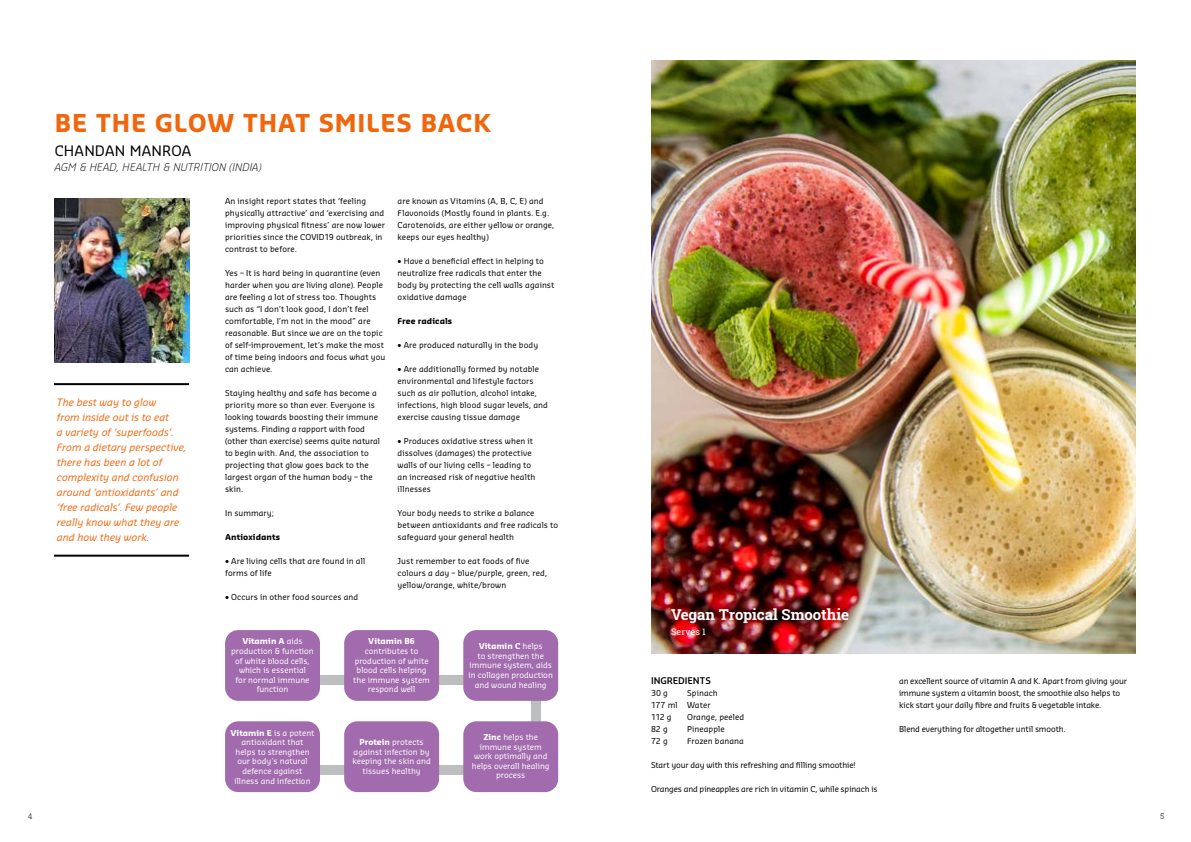
<style>
.page{position:relative;width:1191px;height:842px;background:#fff}
.page>*{position:absolute;margin:0;border:0;box-sizing:border-box;transform-origin:0 0}
.t1{font:700 24.1px "Sansa Pro";letter-spacing:.03em;color:#f0660d}
.t2{font:700 15px "Roboto Slab";letter-spacing:-.005em;color:#fff}
.t3{font:14.1px "Sansa Pro";letter-spacing:.01em;color:#000}
.t4{font:italic 300 10.4px "Sansa Pro";letter-spacing:.02em;color:#000}
.t5{font:italic 10px/15px "Sansa Pro";color:#f0660d}
.t6{font:600 9px "Sansa Pro";color:#000}
.t7{font:9px "Roboto Slab";letter-spacing:.005em;color:#fff}
.t8{font:8px/12px "Sansa Pro";letter-spacing:.01em;color:#000}
.t9{font:8px/9.6px "Sansa Pro";color:#fff;text-align:center}
.t10{font:8px/12px "Sansa Pro";letter-spacing:-.015em;color:#000}
.t11{font:700 8px "Sansa Pro";letter-spacing:.01em;color:#000}
.t12{font:700 8px "Sansa Pro";color:#fff}
.t13{font:8px "Roboto Slab";color:#58595b}
.s1{font-weight:700}
</style>
<div class="page">
<div style="left:309px;top:675px;width:171px;height:9px;background:#bcbec0"></div>
<div style="left:309px;top:765px;width:171px;height:9px;background:#bcbec0"></div>
<div style="left:531px;top:651px;width:9px;height:114px;background:#bcbec0"></div>
<img style="left:55px;top:198px;width:135px;height:164px">
<img style="left:652px;top:61px;width:483px;height:592px">
<hr style="left:54px;top:383px;width:135px;height:2px;background:#000">
<hr style="left:54px;top:555px;width:135px;height:2px;background:#000">
<div style="left:225px;top:630px;width:95px;height:71px;background:#a16bad;border-radius:13px"></div>
<div style="left:344px;top:630px;width:95px;height:71px;background:#a16bad;border-radius:13px"></div>
<div style="left:463px;top:630px;width:95px;height:71px;background:#a16bad;border-radius:13px"></div>
<div style="left:225px;top:721px;width:95px;height:71px;background:#a16bad;border-radius:13px"></div>
<div style="left:344px;top:721px;width:95px;height:71px;background:#a16bad;border-radius:13px"></div>
<div style="left:463px;top:721px;width:95px;height:71px;background:#a16bad;border-radius:13px"></div>
<h1 class="t1" style="left:55px;top:107px;width:438px">BE THE GLOW THAT SMILES BACK</h1>
<h3 class="t3" style="left:55px;top:142px;width:138px">CHANDAN MANROA</h3>
<h3 class="t4" style="left:55px;top:160px;width:208px">AGM &amp; HEAD, HEALTH &amp; NUTRITION (INDIA)</h3>
<p class="t5" style="left:57px;top:395px;width:131px">The best way to glow<br>from inside out is to eat<br>a variety of ‘superfoods’.<br>From a dietary perspective, there has been a lot of complexity and confusion around ‘antioxidants’ and ‘free radicals’. Few people really know what they are and how they work.</p>
<p class="t8" style="left:225px;top:195px;width:162px">An insight report states that ‘feeling physically attractive’ and ‘exercising and improving physical fitness’ are now lower priorities since the COVID19 outbreak, in contrast to before.</p>
<p class="t8" style="left:225px;top:267px;width:162px">Yes – It is hard being in quarantine (even harder when you are living alone). People are feeling a lot of stress too. Thoughts such as “I don’t look good, I don’t feel comfortable, I’m not in the mood” are reasonable. But since we are on the topic of self-improvement, let’s make the most of time being indoors and focus what you can achieve.</p>
<p class="t8" style="left:225px;top:387px;width:156px">Staying healthy and safe has become a priority more so than ever. Everyone is looking towards boosting their immune systems. Finding a rapport with food (other than exercise) seems quite natural to begin with. And, the association to projecting that glow goes back to the largest organ of the human body – the skin.</p>
<p class="t8" style="left:225px;top:507px;width:50px">In summary;</p>
<p class="t11" style="left:225px;top:532px;width:57px">Antioxidants</p>
<p class="t8" style="left:225px;top:555px;width:142px">• Are living cells that are found in all forms of life</p>
<p class="t8" style="left:225px;top:591px;width:135px">• Occurs in other food sources and</p>
<p class="t8" style="left:397px;top:195px;width:158px">are known as Vitamins (A, B, C, E) and Flavonoids (Mostly found in plants. E.g.<br>Carotenoids, are either yellow or orange, keeps our eyes healthy)</p>
<p class="t8" style="left:397px;top:255px;width:158px">• Have a beneficial effect in helping to neutralize free radicals that enter the body by protecting the cell walls against oxidative damage</p>
<p class="t11" style="left:397px;top:316px;width:56px">Free radicals</p>
<p class="t8" style="left:397px;top:339px;width:142px">• Are produced naturally in the body</p>
<p class="t8" style="left:397px;top:363px;width:152px">• Are additionally formed by notable environmental and lifestyle factors such as air pollution, alcohol intake, infections, high blood sugar levels, and exercise causing tissue damage</p>
<p class="t8" style="left:397px;top:435px;width:139px">• Produces oxidative stress when it dissolves (damages) the protective walls of our living cells – leading to an increased risk of negative health illnesses</p>
<p class="t8" style="left:397px;top:507px;width:162px">Your body needs to strike a balance between antioxidants and free radicals to safeguard your general health</p>
<p class="t8" style="left:397px;top:555px;width:151px">Just remember to eat foods of five colours a day – blue/purple, green, red, yellow/orange, white/brown</p>
<p class="t9" style="left:231px;top:636px;width:84px"><span class="s1">Vitamin A</span> aids production &amp; function of white blood cells, which is essential<br>for normal immune function</p>
<p class="t9" style="left:230px;top:727px;width:85px"><span class="s1">Vitamin E</span> is a potent antioxidant that helps to strengthen our body's natural defence against illness and infection</p>
<p class="t12" style="left:368px;top:636px;width:48px">Vitamin B6</p>
<p class="t9" style="left:353px;top:646px;width:78px">contributes to production of white blood cells helping the immune system respond well</p>
<p class="t9" style="left:352px;top:737px;width:80px"><span class="s1">Protein</span> protects against infection by keeping the skin and tissues healthy</p>
<p class="t9" style="left:468px;top:641px;width:86px"><span class="s1">Vitamin C</span> helps<br>to strengthen the immune system, aids in collagen production and wound healing</p>
<p class="t9" style="left:472px;top:732px;width:79px"><span class="s1">Zinc</span> helps the immune system work optimally and helps overall healing process</p>
<h2 class="t2" style="left:671px;top:604px;width:180px">Vegan Tropical Smoothie</h2>
<p class="t7" style="left:671px;top:625px;width:36px">Serves 1</p>
<p class="t6" style="left:651px;top:675px;width:61px">INGREDIENTS</p>
<p class="t8" style="left:651px;top:687px;width:18px">30 g</p>
<p class="t8" style="left:651px;top:687px;width:68px;text-indent:36px">Spinach<br>177 ml Water<br>112 g</p>
<p class="t8" style="left:687px;top:711px;width:59px">Orange, peeled</p>
<p class="t8" style="left:651px;top:723px;width:18px">82 g</p>
<p class="t8" style="left:687px;top:723px;width:39px">Pineapple</p>
<p class="t8" style="left:651px;top:735px;width:18px">72 g</p>
<p class="t8" style="left:687px;top:735px;width:58px">Frozen banana</p>
<p class="t10" style="left:651px;top:759px;width:206px">Start your day with this refreshing and filling smoothie!</p>
<p class="t10" style="left:651px;top:783px;width:228px">Oranges and pineapples are rich in vitamin C, while spinach is</p>
<p class="t10" style="left:899px;top:675px;width:229px">an excellent source of vitamin A and K. Apart from giving your immune system a vitamin boost, the smoothie also helps to kick start your daily fibre and fruits &amp; vegetable intake.</p>
<p class="t10" style="left:899px;top:723px;width:168px">Blend everything for altogether until smooth.</p>
<p class="t13" style="left:28px;top:810px;width:6px">4</p>
<p class="t13" style="left:1160px;top:810px;width:6px">5</p>
</div>
